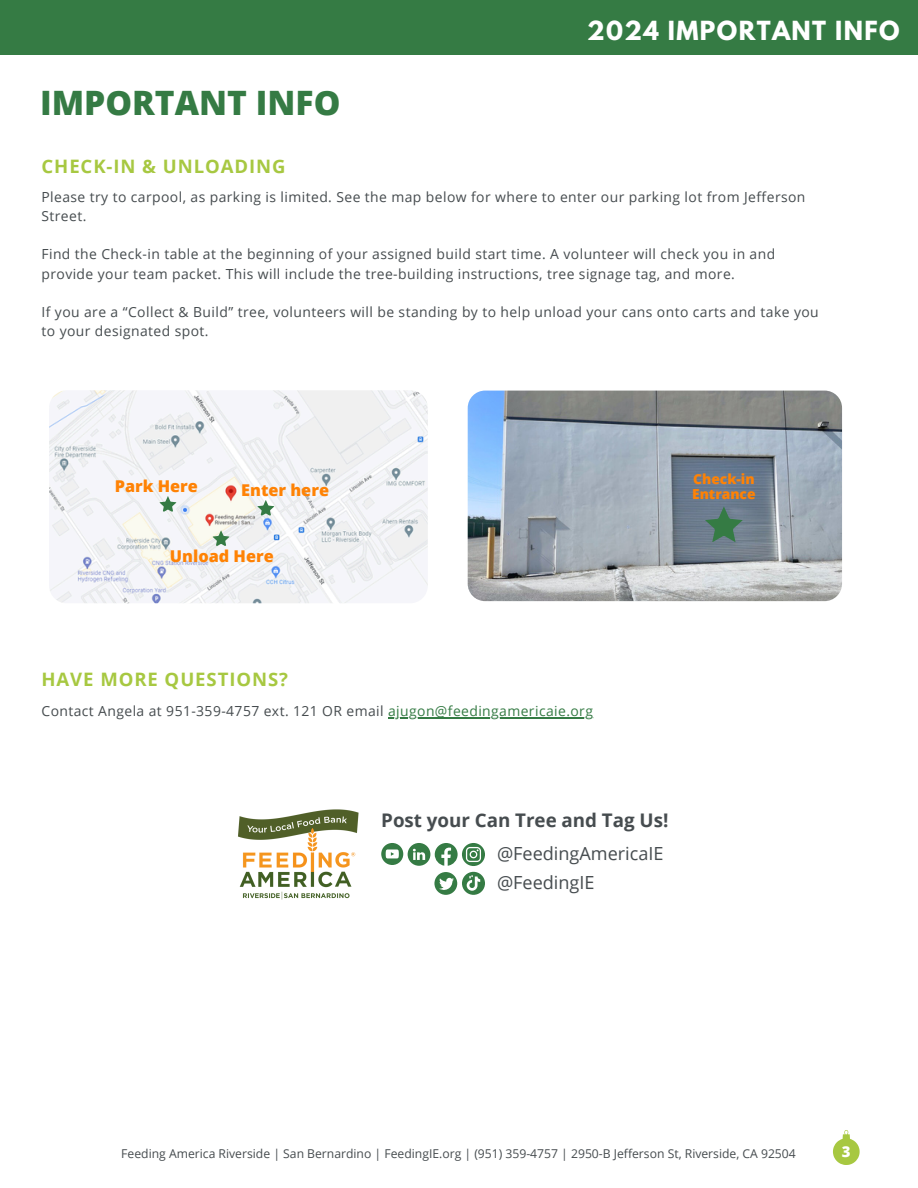
<style>
.page{position:relative;width:918px;height:1188px;background:#fff}
.page>*{position:absolute;margin:0;border:0;box-sizing:border-box;transform-origin:0 0}
.t1{font:800 33.6px "Open Sans";color:#357b44}
.t2{font:700 23.4px "League Spartan";letter-spacing:.06em;color:#fff}
.t3{font:700 18.75px "Open Sans";color:#464c4f}
.t4{font:700 18.6px "Open Sans";letter-spacing:.05em;color:#a7c841}
.t5{font:18px "Open Sans";color:#464c4f}
.t6{font:800 16.2px "Open Sans";color:#ff8204}
.t7{font:800 15px "Open Sans";color:#fff}
.t8{font:13.95px/19.2px "Open Sans";letter-spacing:.03em;color:#464c4f}
.t9{font:800 13.8px/14.7px "Open Sans";color:#ff8204}
.t10{font:12.15px "Open Sans";color:#464c4f}
.s1{color:#357b44}
</style>
<div class="page">
<hr style="left:388px;top:718px;width:205px;height:1px;background:#357b44">
<img style="left:468px;top:391px;width:374px;height:210px;border-radius:17px">
<svg style="left:705px;top:506px;width:38px;height:36px"></svg>
<img style="left:49px;top:390px;width:379px;height:213px;border-radius:18px">
<svg style="left:212px;top:530px;width:17px;height:17px"></svg>
<svg style="left:257px;top:500px;width:17px;height:17px"></svg>
<svg style="left:159px;top:496px;width:17px;height:17px"></svg>
<svg style="left:833px;top:1130px;width:27px;height:35px"></svg>
<div style="left:0;top:0;width:918px;height:55px;background:#357b44"></div>
<svg style="left:434px;top:872px;width:23px;height:23px"></svg>
<svg style="left:381px;top:843px;width:104px;height:23px"></svg>
<div style="left:462px;top:872px;width:23px;height:23px;background:#357b44;border-radius:50%"></div>
<svg style="left:467px;top:875px;width:13px;height:16px"></svg>
<img style="left:238px;top:809px;width:121px;height:91px">
<h2 class="t1" style="left:40px;top:79px;width:302px">IMPORTANT INFO</h2>
<p class="t2" style="left:587px;top:19px;width:314px">2024 IMPORTANT INFO</p>
<h3 class="t4" style="left:42px;top:153px;width:246px">CHECK-IN &amp; UNLOADING</h3>
<p class="t8" style="left:42px;top:187px;width:765px">Please try to carpool, as parking is limited. See the map below for where to enter our parking lot from Jefferson<br>Street.</p>
<p class="t8" style="left:42px;top:244px;width:735px">Find the Check-in table at the beginning of your assigned build start time. A volunteer will check you in and provide your team packet. This will include the tree-building instructions, tree signage tag, and more.</p>
<p class="t8" style="left:42px;top:302px;width:779px">If you are a “Collect &amp; Build” tree, volunteers will be standing by to help unload your cans onto carts and take you to your designated spot.</p>
<p class="t6" style="left:115px;top:475px;width:85px">Park Here</p>
<h5 class="t6" style="left:241px;top:478px;width:89px">Enter here</h5>
<p class="t6" style="left:170px;top:545px;width:105px">Unload Here</p>
<h5 class="t9" style="left:692px;top:471px;width:65px">Check-in<br>Entrance</h5>
<h1 class="t4" style="left:42px;top:666px;width:248px">HAVE MORE QUESTIONS?</h1>
<p class="t8" style="left:42px;top:701px;width:553px">Contact Angela at 951-359-4757 ext. 121 OR email <span class="s1">ajugon@feedingamericaie.org</span></p>
<p class="t3" style="left:381px;top:807px;width:289px">Post your Can Tree and Tag Us!</p>
<p class="t5" style="left:497px;top:841px;width:168px">@FeedingAmericaIE</p>
<h4 class="t5" style="left:497px;top:870px;width:99px">@FeedingIE</h4>
<h3 class="t10" style="left:121px;top:1145px;width:676px">Feeding America Riverside | San Bernardino | FeedingIE.org | (951) 359-4757 | 2950-B Jefferson St, Riverside, CA 92504</h3>
<p class="t7" style="left:842px;top:1141px;width:10px">3</p>
</div>
